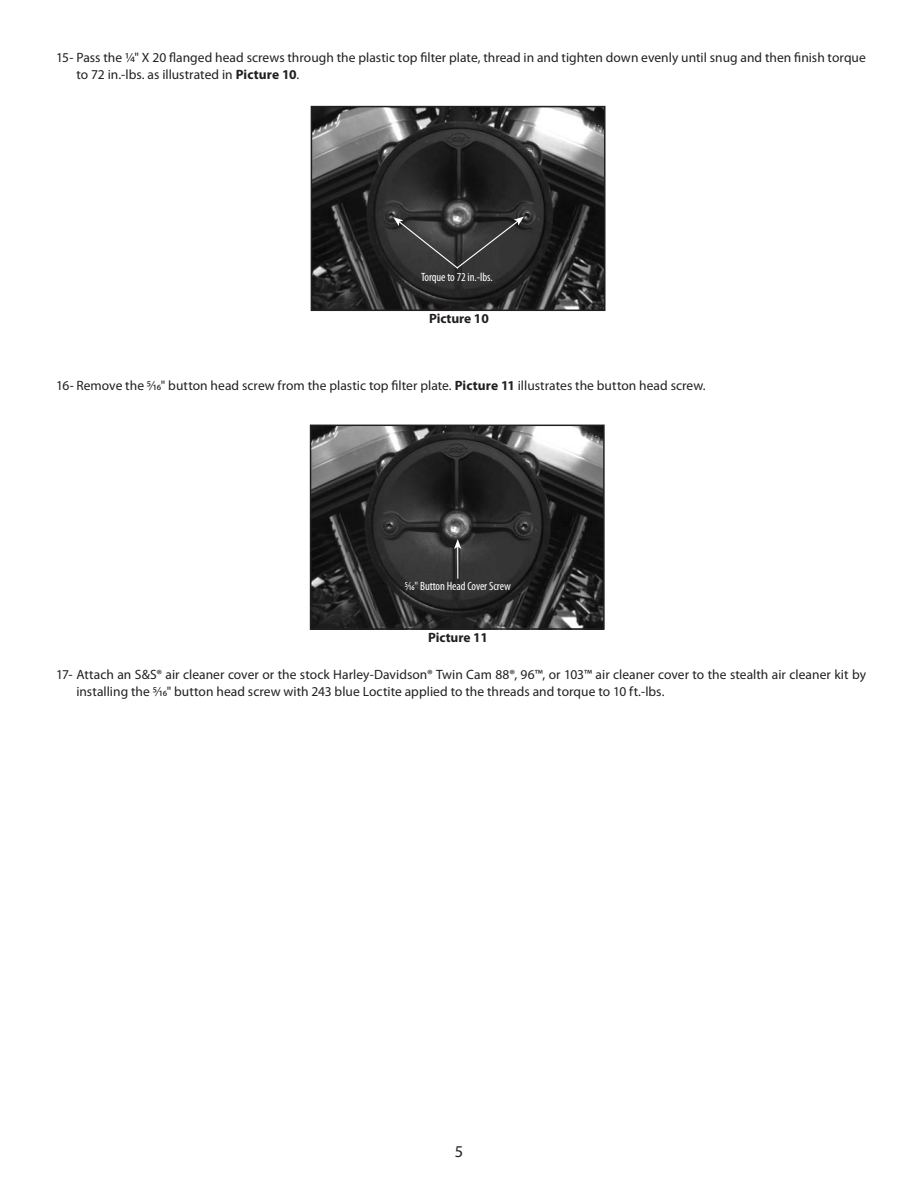
<style>
.page{position:relative;width:918px;height:1188px;background:#fff}
.page>*{position:absolute;margin:0;border:0;box-sizing:border-box;transform-origin:0 0}
.t1{font:16.5px "Myriad Pro";color:#231f20}
.Step_1{font:13.5px/17.2px "Myriad Pro";color:#231f20}
.Body_Paragraph{font:700 13.5px "Myriad Pro";letter-spacing:-.005em;color:#231f20}
.Body_Paragraph-2{font:condensed 12px "Myriad Pro";letter-spacing:-.005em;color:#fff}
.s1{font-weight:700}
</style>
<div class="page">
<img style="left:314px;top:109px;width:289px;height:199px">
<div style="left:311px;top:106px;width:295px;height:205px;border:2px solid #231f20"></div>
<svg style="left:393px;top:217px;width:131px;height:53px;background:#3e3e3e"></svg>
<img style="left:313px;top:428px;width:289px;height:199px">
<div style="left:310px;top:425px;width:295px;height:205px;border:2px solid #231f20"></div>
<hr style="left:457px;top:547px;width:1px;height:32px;background:#fff">
<svg style="left:454px;top:539px;width:7px;height:10px"></svg>
<p class="Step_1" style="left:76px;top:49px;width:791px;text-indent:-20px">15- Pass the ¼" X 20 flanged head screws through the plastic top filter plate, thread in and tighten down evenly until snug and then finish torque to 72 in.-lbs. as illustrated in <span class="s1">Picture 10</span>.</p>
<p class="Body_Paragraph-2" style="left:421px;top:269px;width:73px">Torque to 72 in.-lbs.</p>
<p class="Body_Paragraph" style="left:429px;top:310px;width:61px">Picture 10</p>
<p class="Step_1" style="left:56px;top:376px;width:651px">16- Remove the 5/16" button head screw from the plastic top filter plate. <span class="s1">Picture 11</span> illustrates the button head screw.</p>
<p class="Body_Paragraph-2" style="left:405px;top:578px;width:107px">5/16" Button Head Cover Screw</p>
<p class="Body_Paragraph" style="left:428px;top:629px;width:61px">Picture 11</p>
<p class="Step_1" style="left:76px;top:666px;width:791px;text-indent:-20px">17- Attach an S&amp;S® air cleaner cover or the stock Harley-Davidson® Twin Cam 88®, 96™, or 103™ air cleaner cover to the stealth air cleaner kit by installing the 5/16" button head screw with 243 blue Loctite applied to the threads and torque to 10 ft.-lbs.</p>
<p class="t1" style="left:455px;top:1141px;width:10px">5</p>
</div>
